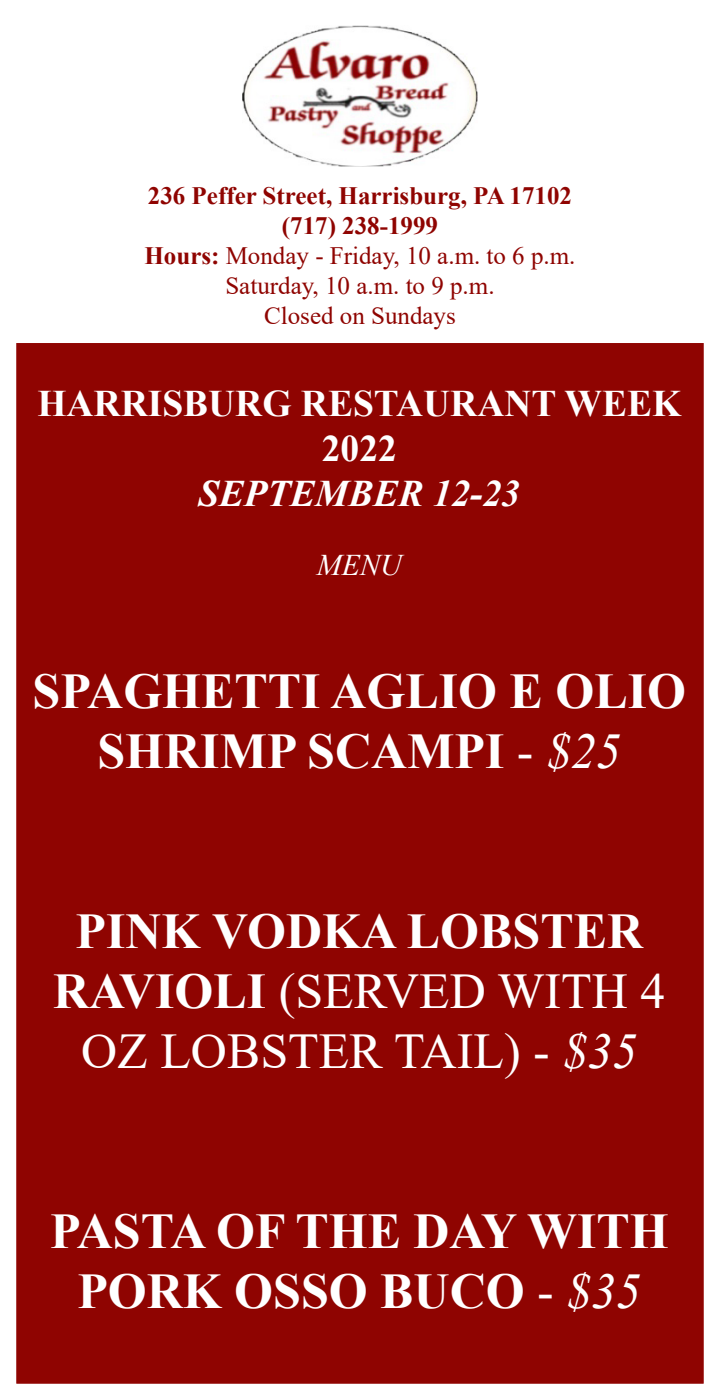
<style>
.page{position:relative;width:720px;height:1400px;background:#fff}
.page>*{position:absolute;margin:0;border:0;box-sizing:border-box;transform-origin:0 0}
.t1{font:700 50px/60px "Times New Roman";color:#fff;text-align:center}
.t2{font:50px/60px "Times New Roman";color:#fff;text-align:center}
.t3{font:700 37.5px/45px "Times New Roman";color:#fff;text-align:center}
.t4{font:italic 700 37.5px "Times New Roman";color:#fff}
.t5{font:italic 30px "Times New Roman";color:#fff}
.t6{font:25px/30px "Times New Roman";color:#8f0401;text-align:center}
.s1{font-weight:700}
.s2{font-weight:400}
.s3{font-weight:400;font-style:italic}
.s4{font-style:italic}
</style>
<div class="page">
<img style="left:243px;top:25px;width:234px;height:142px">
<div style="left:16px;top:343px;width:688px;height:1041px;background:#8f0401"></div>
<p class="t6" style="left:145px;top:180px;width:432px"><span class="s1">236 Peffer Street, Harrisburg, PA 17102 (717) 238-1999<br>Hours:</span> Monday - Friday, 10 a.m. to 6 p.m.<br>Saturday, 10 a.m. to 9 p.m.<br>Closed on Sundays</p>
<h2 class="t3" style="left:37px;top:380px;width:645px">HARRISBURG RESTAURANT WEEK<br>2022</h2>
<h2 class="t4" style="left:198px;top:467px;width:323px">SEPTEMBER 12-23</h2>
<p class="t5" style="left:317px;top:545px;width:86px">MENU</p>
<h1 class="t1" style="left:33px;top:660px;width:655px">SPAGHETTI AGLIO E OLIO<br>SHRIMP SCAMPI <span class="s2">-</span> <span class="s3">$25</span></h1>
<h1 class="t2" style="left:53px;top:900px;width:614px"><span class="s1">PINK VODKA LOBSTER<br>RAVIOLI</span> (SERVED WITH 4<br>OZ LOBSTER TAIL) - <span class="s4">$35</span></h1>
<h1 class="t1" style="left:50px;top:1200px;width:620px">PASTA OF THE DAY WITH<br>PORK OSSO BUCO <span class="s2">-</span> <span class="s3">$35</span></h1>
</div>
